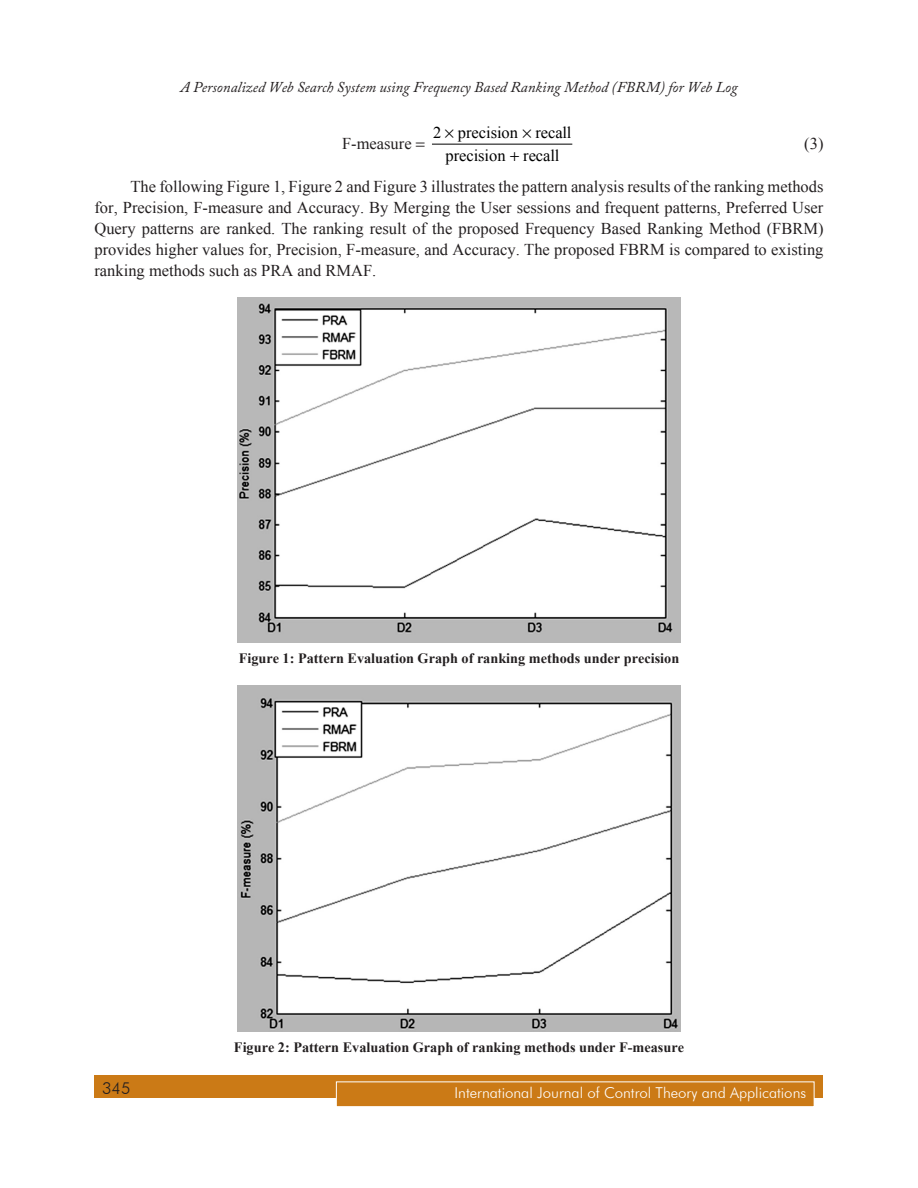
<style>
.page{position:relative;width:918px;height:1188px;background:#fff}
.page>*{position:absolute;margin:0;border:0;box-sizing:border-box;transform-origin:0 0}
.Body_text{font:16.5px/21px "Times New Roman";color:#231f20;text-align:justify}
.t1{font:16.5px/23.4px "Times New Roman";letter-spacing:-.005em;color:#000;text-align:center}
.Eq-space{font:16.5px "Times New Roman";color:#231f20}
.t2{font:300 16.5px "Futura BT";color:#231f20}
.t3{font:italic 15px "Adobe Caslon Pro";color:#231f20}
.t4{font:300 15px "Futura BT";color:#fff}
.t5{font:700 14.25px "Times New Roman";color:#231f20}
</style>
<div class="page">
<div style="left:94px;top:1076px;width:730px;height:22px;background:#cb7a16"></div>
<div style="left:336px;top:1082px;width:478px;height:25px;background:#cb7a16"></div>
<div style="left:336px;top:1082px;width:478px;height:25px;border:1px solid #fff"></div>
<hr style="left:432px;top:144px;width:140px;height:1px;background:#000">
<img style="left:237px;top:298px;width:444px;height:344px">
<img style="left:237px;top:685px;width:444px;height:347px">
<p class="t3" style="left:180px;top:78px;width:559px">A Personalized Web Search System using Frequency Based Ranking Method (FBRM) for Web Log</p>
<p class="Eq-space" style="left:342px;top:132px;width:71px">F-measure</p>
<p class="t1" style="left:433px;top:120px;width:140px">2 precision recall precision recall</p>
<p class="Eq-space" style="left:804px;top:132px;width:21px">(3)</p>
<p class="Body_text" style="left:94px;top:176px;width:731px;text-indent:36px">The following Figure 1, Figure 2 and Figure 3 illustrates the pattern analysis results of the ranking methods for, Precision, F-measure and Accuracy. By Merging the User sessions and frequent patterns, Preferred User Query patterns are ranked. The ranking result of the proposed Frequency Based Ranking Method (FBRM) provides higher values for, Precision, F-measure, and Accuracy. The proposed FBRM is compared to existing ranking methods such as PRA and RMAF.</p>
<p class="t5" style="left:239px;top:649px;width:442px">Figure 1: Pattern Evaluation Graph of ranking methods under precision</p>
<p class="t5" style="left:234px;top:1038px;width:452px">Figure 2: Pattern Evaluation Graph of ranking methods under F-measure</p>
<p class="t2" style="left:102px;top:1078px;width:30px">345</p>
<p class="t4" style="left:455px;top:1084px;width:353px">International Journal of Control Theory and Applications</p>
</div>
